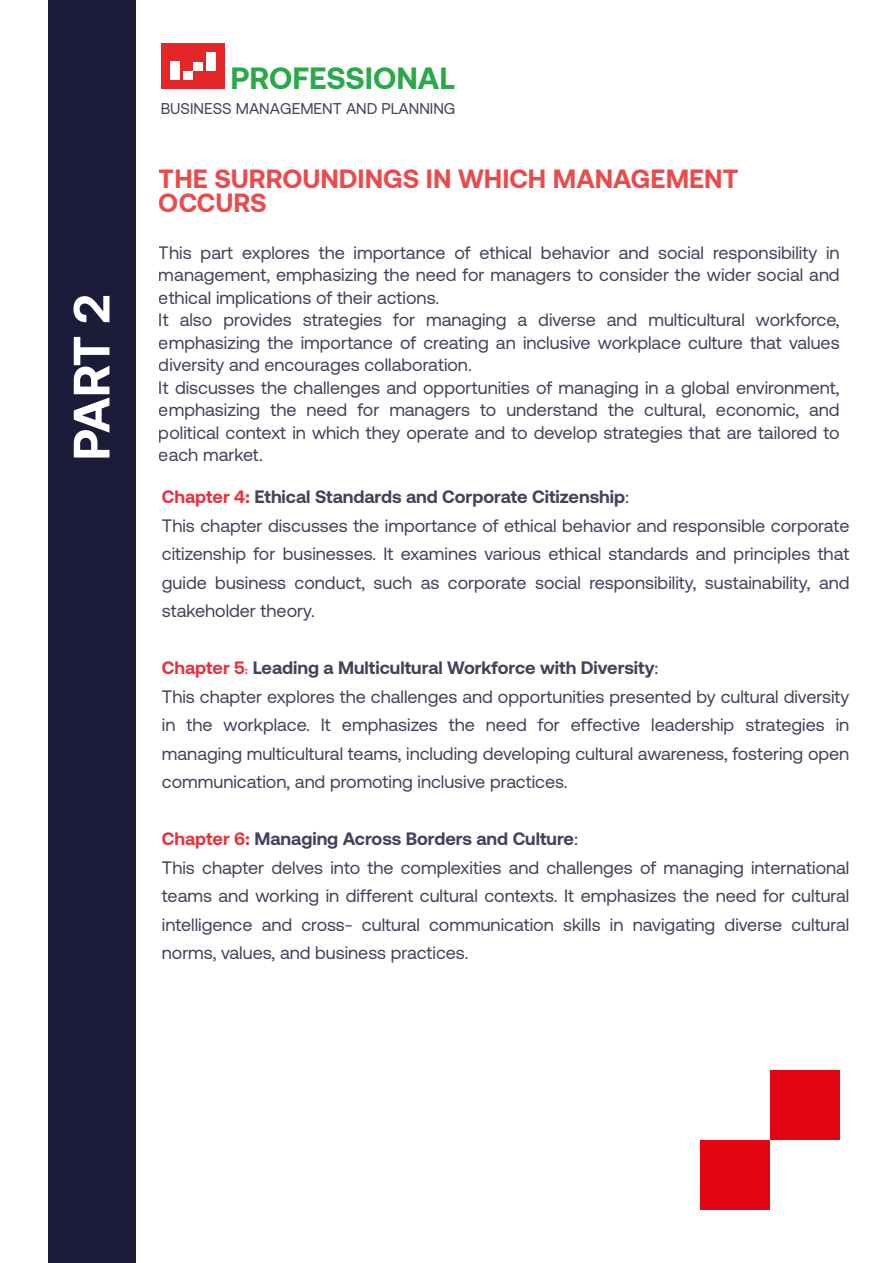
<style>
.page{position:relative;width:893px;height:1263px;background:#fff}
.page>*{position:absolute;margin:0;border:0;box-sizing:border-box;transform-origin:0 0}
.t1{font:700 51px "Aeonik TRIAL";color:#fff}
.t2{font:700 30.75px "Aeonik TRIAL";color:#2ba94a}
.t3{font:700 26.4px/24px "Aeonik TRIAL";color:#e52629}
.t4{font:18px/28.5px "Aeonik TRIAL";color:#1c1b39}
.t5{font:15.6px "Aeonik TRIAL";color:#1c1b39}
.s1{font-weight:700;color:#e30613}
.s2{font-family:"Myriad Pro";font-weight:700;color:#e30613}
.s3{font-weight:700}
.s4{font-family:"Myriad Pro"}
.s5{font-family:"Adobe Arabic";font-weight:700;color:#e30613}
</style>
<div class="page">
<div style="left:48px;top:0;width:87px;height:1263px;background:#1c1b39"></div>
<div style="left:161px;top:44px;width:64px;height:45px;background:#e52629"></div>
<div style="left:184px;top:71px;width:9px;height:9px;background:#fff"></div>
<div style="left:193px;top:62px;width:9px;height:9px;background:#fff"></div>
<div style="left:207px;top:53px;width:9px;height:18px;background:#fff"></div>
<div style="left:170px;top:62px;width:10px;height:18px;background:#fff"></div>
<div style="left:701px;top:1140px;width:69px;height:69px;background:#e30613"></div>
<div style="left:770px;top:1070px;width:70px;height:70px;background:#e30613"></div>
<h1 class="t1" style="left:72px;top:461px;width:168px;rotate:-90deg">PART 2</h1>
<h2 class="t2" style="left:230px;top:66px;width:226px">PROFESSIONAL</h2>
<p class="t5" style="left:161px;top:103px;width:296px">BUSINESS MANAGEMENT AND PLANNING</p>
<h3 class="t3" style="left:159px;top:169px;width:581px">THE SURROUNDINGS IN WHICH MANAGEMENT<br>OCCURS</h3>
<p class="t4" style="left:159px;top:243px;width:682px;line-height:22.5px">This part explores the importance of ethical behavior and social responsibility in management, emphasizing the need for managers to consider the wider social and ethical implications of their actions.<br>It also provides strategies for managing a diverse and multicultural workforce, emphasizing the importance of creating an inclusive workplace culture that values diversity and encourages collaboration.<br>It discusses the challenges and opportunities of managing in a global environment, emphasizing the need for managers to understand the cultural, economic, and political context in which they operate and to develop strategies that are tailored to each market.</p>
<p class="t4" style="left:162px;top:484px;width:689px"><span class="s1">Chapter 4</span><span class="s2">:</span> <span class="s3">Ethical Standards and Corporate Citizenship</span><span class="s4">:<br></span>This chapter discusses the importance of ethical behavior and responsible corporate citizenship for businesses. It examines various ethical standards and principles that guide business conduct, such as corporate social responsibility, sustainability, and stakeholder theory.</p>
<p class="t4" style="left:162px;top:655px;width:689px"><span class="s1">Chapter 5</span><span class="s5">:</span> <span class="s3">Leading a Multicultural Workforce with Diversity</span><span class="s4">:<br></span>This chapter explores the challenges and opportunities presented by cultural diversity in the workplace. It emphasizes the need for effective leadership strategies in managing multicultural teams, including developing cultural awareness, fostering open communication, and promoting inclusive practices.</p>
<p class="t4" style="left:162px;top:826px;width:689px"><span class="s1">Chapter 6</span><span class="s2">:</span> <span class="s3">Managing Across Borders and Culture</span><span class="s4">:<br></span>This chapter delves into the complexities and challenges of managing international teams and working in different cultural contexts. It emphasizes the need for cultural intelligence and cross- cultural communication skills in navigating diverse cultural norms, values, and business practices.</p>
</div>
